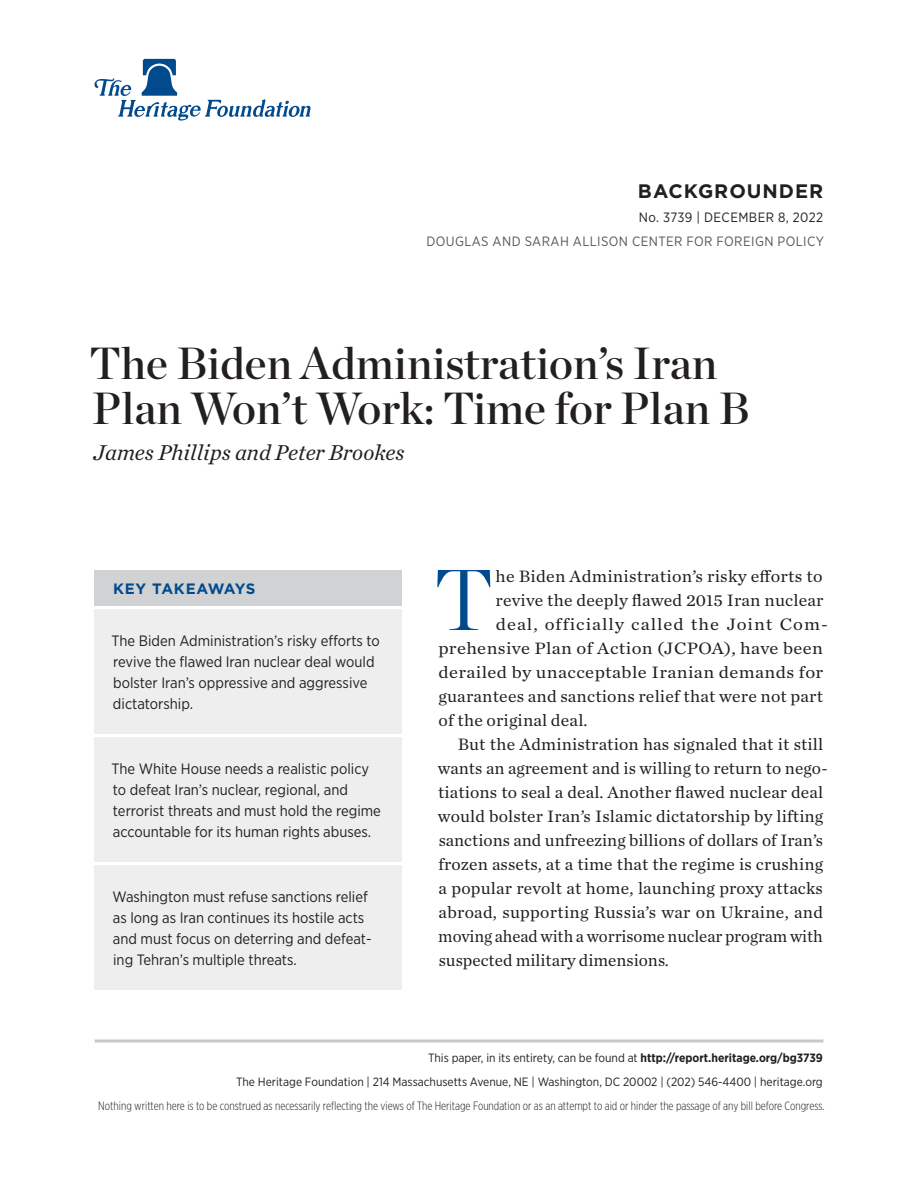
<style>
.page{position:relative;width:918px;height:1188px;background:#fff}
.page>*{position:absolute;margin:0;border:0;box-sizing:border-box;transform-origin:0 0}
.Body_Text___DROP_CAP{font:300 86.1px "Chronicle Display";color:#004a8d}
.Paper_Title{font:45px/45px "Chronicle Display Semi";color:#231f20}
.Byline{font:italic 22.5px "Chronicle Text G1";color:#231f20}
.t1{font:700 19.5px "Gotham";letter-spacing:.05em;color:#231f20}
.Body_Text{font:17.25px/24px "Chronicle Text G1";letter-spacing:.005em;color:#231f20}
.Body_Text___DROP_CAP-2{font:17.25px "Chronicle Text G1";letter-spacing:.01em;color:#231f20}
.Body_Text___DROP_CAP-3{font:17.25px "Chronicle Text G1";letter-spacing:.01em;color:#231f20;scale:1.08 1}
.Body_Text___DROP_CAP-4{font:17.25px "Chronicle Text G1";letter-spacing:.01em;color:#231f20;scale:1.04 1}
.Body_Text___DROP_CAP-5{font:17.25px "Chronicle Text G1";letter-spacing:.055em;color:#231f20;scale:1.08 1}
.Key_Takeaways{font:15px/21px "Gotham Narrow";color:#231f20}
.Key_Takeaways___HEAD{font:700 15px "Gotham";letter-spacing:.03em;color:#004a8d}
.t2{font:13.5px "Gotham Narrow";letter-spacing:.03em;color:#57585a}
.t3{font:13.5px "Gotham Narrow";letter-spacing:.03em;color:#231f20}
.t4{font:12px/24px "Gotham Narrow";color:#231f20;text-align:right}
.t5{font:300 12px "Gotham X Narrow";color:#231f20}
.s1{font-weight:700}
</style>
<div class="page">
<hr style="left:94px;top:1040px;width:730px;height:2px;background:#c7c8ca">
<svg style="left:94px;top:59px;width:216px;height:62px"></svg>
<div style="left:94px;top:609px;width:308px;height:125px;background:#eeeeef"></div>
<div style="left:94px;top:570px;width:308px;height:36px;background:#d1d2d4"></div>
<div style="left:94px;top:737px;width:308px;height:125px;background:#eeeeef"></div>
<div style="left:94px;top:865px;width:308px;height:125px;background:#eeeeef"></div>
<p class="t1" style="left:638px;top:178px;width:187px">BACKGROUNDER</p>
<p class="t3" style="left:639px;top:209px;width:186px">No. 3739 | December 8, 2022</p>
<p class="t2" style="left:426px;top:233px;width:399px">DOUGLAS AND SARAH ALLISON CENTER FOR FOREIGN POLICY</p>
<p class="Paper_Title" style="left:90px;top:338px;width:662px">The Biden Administration’s Iran<br>Plan Won’t Work: Time for Plan B</p>
<p class="Byline" style="left:93px;top:436px;width:313px">James Phillips and Peter Brookes</p>
<p class="Key_Takeaways___HEAD" style="left:113px;top:579px;width:144px">KEY TAKEAWAYS</p>
<p class="Key_Takeaways" style="left:112px;top:630px;width:270px">The Biden Administration’s risky efforts to revive the flawed Iran nuclear deal would bolster Iran’s oppressive and aggressive dictatorship.</p>
<p class="Key_Takeaways" style="left:112px;top:758px;width:271px">The White House needs a realistic policy to defeat Iran’s nuclear, regional, and terrorist threats and must hold the regime accountable for its human rights abuses.</p>
<p class="Key_Takeaways" style="left:112px;top:886px;width:261px">Washington must refuse sanctions relief as long as Iran continues its hostile acts and must focus on deterring and defeat&shy;ing Tehran’s multiple threats.</p>
<p class="Body_Text___DROP_CAP" style="left:434px;top:534px;width:60px">T</p>
<p class="Body_Text___DROP_CAP-4" style="left:496px;top:563px;width:316px">he Biden Administration’s risky efforts to</p>
<p class="Body_Text___DROP_CAP-2" style="left:496px;top:587px;width:329px">revive the deeply flawed 2015 Iran nuclear</p>
<p class="Body_Text___DROP_CAP-5" style="left:496px;top:611px;width:309px">deal, officially called the Joint Com-</p>
<p class="Body_Text___DROP_CAP-3" style="left:438px;top:635px;width:358px">prehensive Plan of Action (JCPOA), have been</p>
<p class="Body_Text___DROP_CAP-3" style="left:438px;top:659px;width:358px">derailed by unacceptable Iranian demands for</p>
<p class="Body_Text___DROP_CAP-2" style="left:439px;top:683px;width:386px">guarantees and sanctions relief that were not part</p>
<p class="Body_Text___DROP_CAP-2" style="left:438px;top:707px;width:151px">of the original deal.</p>
<p class="Body_Text" style="left:438px;top:731px;width:391px;text-indent:20px">But the Administration has signaled that it still wants an agreement and is willing to return to nego&shy;tiations to seal a deal. Another flawed nuclear deal would bolster Iran’s Islamic dictatorship by lifting sanctions and unfreezing billions of dollars of Iran’s frozen assets, at a time that the regime is crushing a popular revolt at home, launching proxy attacks abroad, supporting Russia’s war on Ukraine, and moving ahead with a worrisome nuclear program with suspected military dimensions.</p>
<p class="t4" style="left:236px;top:1046px;width:588px">This paper, in its entirety, can be found at <span class="s1">http://report.heritage.org/bg3739<br></span>The Heritage Foundation | 214 Massachusetts Avenue, NE | Washington, DC 20002 | (202) 546-4400 | heritage.org</p>
<p class="t5" style="left:98px;top:1099px;width:728px">Nothing written here is to be construed as necessarily reflecting the views of The Heritage Foundation or as an attempt to aid or hinder the passage of any bill before Congress.</p>
</div>
